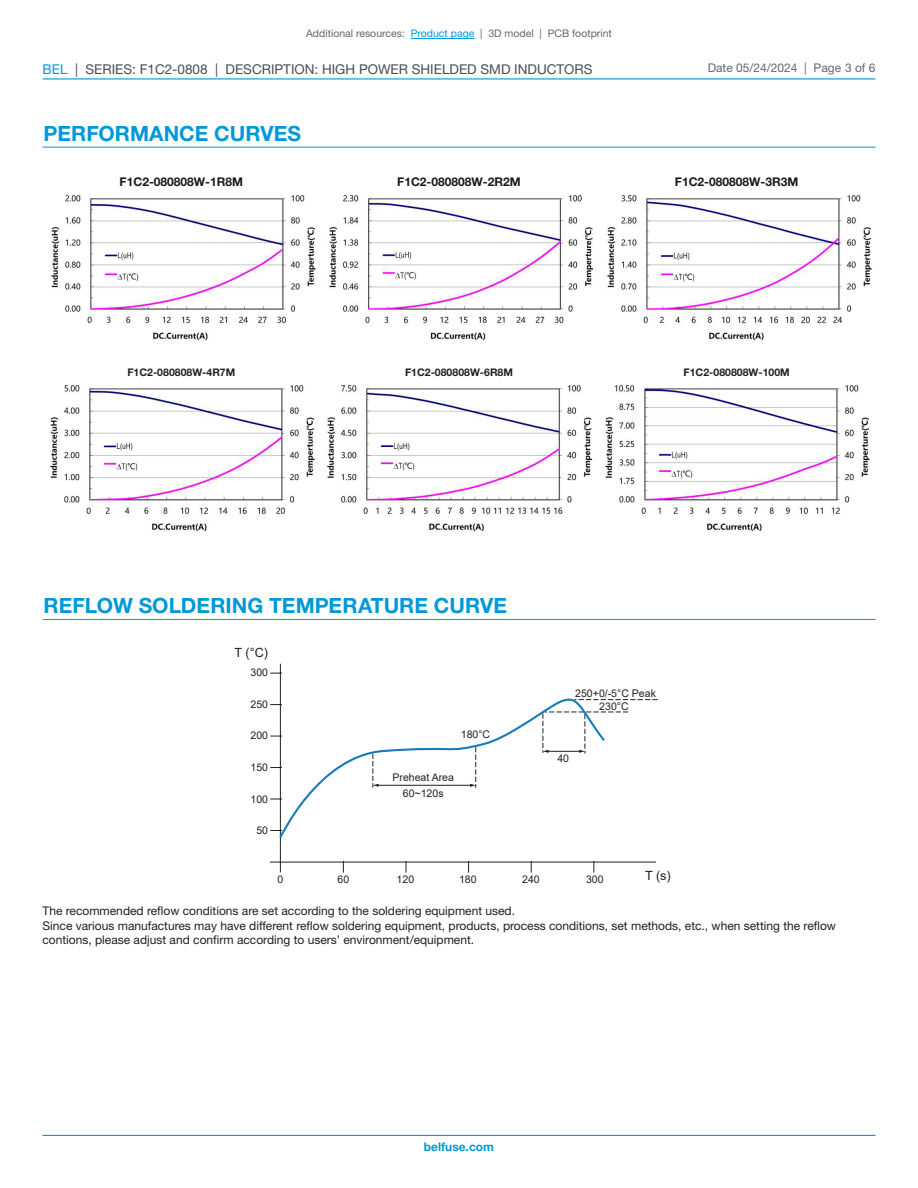
<style>
.page{position:relative;width:918px;height:1188px;background:#fff}
.page>*{position:absolute;margin:0;border:0;box-sizing:border-box;transform-origin:0 0}
.t1{font:700 21px "Helvetica Neue LT Pro";color:#0098d8}
.t2{font:13.5px "Helvetica Neue LT Pro";color:#484d55}
.t3{font:12.6px "Arial";color:#231f20}
.t4{font:12px/14.4px "Helvetica Neue LT Pro";color:#231f20}
.t5{font:700 12px "Helvetica Neue LT Pro";color:#191919}
.t6{font:12px "Helvetica Neue LT Pro";color:#63676b}
.t7{font:700 12px "Helvetica Neue LT Pro";color:#0098d8}
.t8{font:10.5px "Arial";color:#231f20}
.t9{font:10.5px "Helvetica Neue LT Pro";color:#63676b}
.t10{font:700 10.5px "Helvetica Neue LT Pro";color:#231f20}
.s1{color:#0098d8}
</style>
<div class="page">
<hr style="left:43px;top:1135px;width:832px;height:1px;background:#0098d8">
<hr style="left:411px;top:38px;width:63px;height:1px;background:#0098d8">
<hr style="left:43px;top:78px;width:832px;height:2px;background:#0098d8">
<hr style="left:43px;top:147px;width:832px;height:1px;background:#0098d8">
<img style="left:51px;top:195px;width:265px;height:146px">
<img style="left:329px;top:195px;width:265px;height:146px">
<img style="left:607px;top:195px;width:265px;height:146px">
<img style="left:50px;top:385px;width:265px;height:147px">
<img style="left:327px;top:385px;width:266px;height:147px">
<img style="left:605px;top:385px;width:265px;height:147px">
<hr style="left:43px;top:619px;width:832px;height:1px;background:#0098d8">
<hr style="left:280px;top:664px;width:1px;height:208px;background:#231f20">
<hr style="left:270px;top:862px;width:386px;height:1px;background:#231f20">
<svg style="left:343px;top:861px;width:1px;height:12px"></svg>
<svg style="left:406px;top:861px;width:1px;height:12px"></svg>
<svg style="left:531px;top:861px;width:1px;height:12px"></svg>
<svg style="left:594px;top:861px;width:1px;height:12px"></svg>
<svg style="left:608px;top:699px;width:50px;height:1px"></svg>
<svg style="left:608px;top:712px;width:20px;height:1px"></svg>
<svg style="left:278px;top:688px;width:328px;height:152px"></svg>
<p class="t9" style="left:306px;top:27px;width:307px">Additional resources: <span class="s1">Product page</span> | 3D model | PCB footprint</p>
<p class="t2" style="left:43px;top:60px;width:552px"><span class="s1">BEL</span> | SERIES: F1C2-0808 | DESCRIPTION: HIGH POWER SHIELDED SMD INDUCTORS</p>
<p class="t6" style="left:708px;top:61px;width:169px">Date 05/24/2024 | Page 3 of 6</p>
<p class="t1" style="left:44px;top:120px;width:259px">PERFORMANCE CURVES</p>
<p class="t5" style="left:120px;top:174px;width:125px">F1C2-080808W-1R8M</p>
<p class="t5" style="left:397px;top:174px;width:125px">F1C2-080808W-2R2M</p>
<p class="t5" style="left:675px;top:174px;width:125px">F1C2-080808W-3R3M</p>
<p class="t10" style="left:127px;top:365px;width:109px">F1C2-080808W-4R7M</p>
<p class="t10" style="left:405px;top:365px;width:109px">F1C2-080808W-6R8M</p>
<p class="t10" style="left:684px;top:365px;width:108px">F1C2-080808W-100M</p>
<p class="t1" style="left:44px;top:593px;width:465px">REFLOW SOLDERING TEMPERATURE CURVE</p>
<p class="t3" style="left:234px;top:644px;width:35px">T (°C)</p>
<p class="t8" style="left:251px;top:665px;width:19px">300</p>
<p class="t8" style="left:575px;top:686px;width:82px">250+0/-5°C Peak</p>
<p class="t8" style="left:251px;top:697px;width:19px">250</p>
<p class="t8" style="left:599px;top:699px;width:31px">230°C</p>
<p class="t8" style="left:461px;top:727px;width:31px">180°C</p>
<p class="t8" style="left:392px;top:770px;width:63px">Preheat Area</p>
<p class="t8" style="left:251px;top:728px;width:19px">200</p>
<p class="t8" style="left:557px;top:751px;width:13px">40</p>
<p class="t8" style="left:251px;top:760px;width:19px">150</p>
<p class="t8" style="left:251px;top:792px;width:19px">100</p>
<p class="t8" style="left:256px;top:823px;width:13px">50</p>
<p class="t8" style="left:403px;top:787px;width:42px">60~120s</p>
<p class="t8" style="left:278px;top:872px;width:7px">0</p>
<p class="t8" style="left:337px;top:872px;width:13px">60</p>
<p class="t8" style="left:397px;top:872px;width:19px">120</p>
<p class="t8" style="left:459px;top:872px;width:19px">180</p>
<p class="t8" style="left:522px;top:872px;width:19px">240</p>
<p class="t8" style="left:586px;top:872px;width:19px">300</p>
<p class="t3" style="left:645px;top:867px;width:27px">T (s)</p>
<p class="t4" style="left:43px;top:904px;width:474px">The recommended reflow conditions are set according to the soldering equipment used.</p>
<p class="t4" style="left:43px;top:918px;width:795px">Since various manufactures may have different reflow soldering equipment, products, process conditions, set methods, etc., when setting the reflow contions, please adjust and confirm according to users’ environment/equipment.</p>
<p class="t7" style="left:424px;top:1139px;width:72px">belfuse.com</p>
</div>
